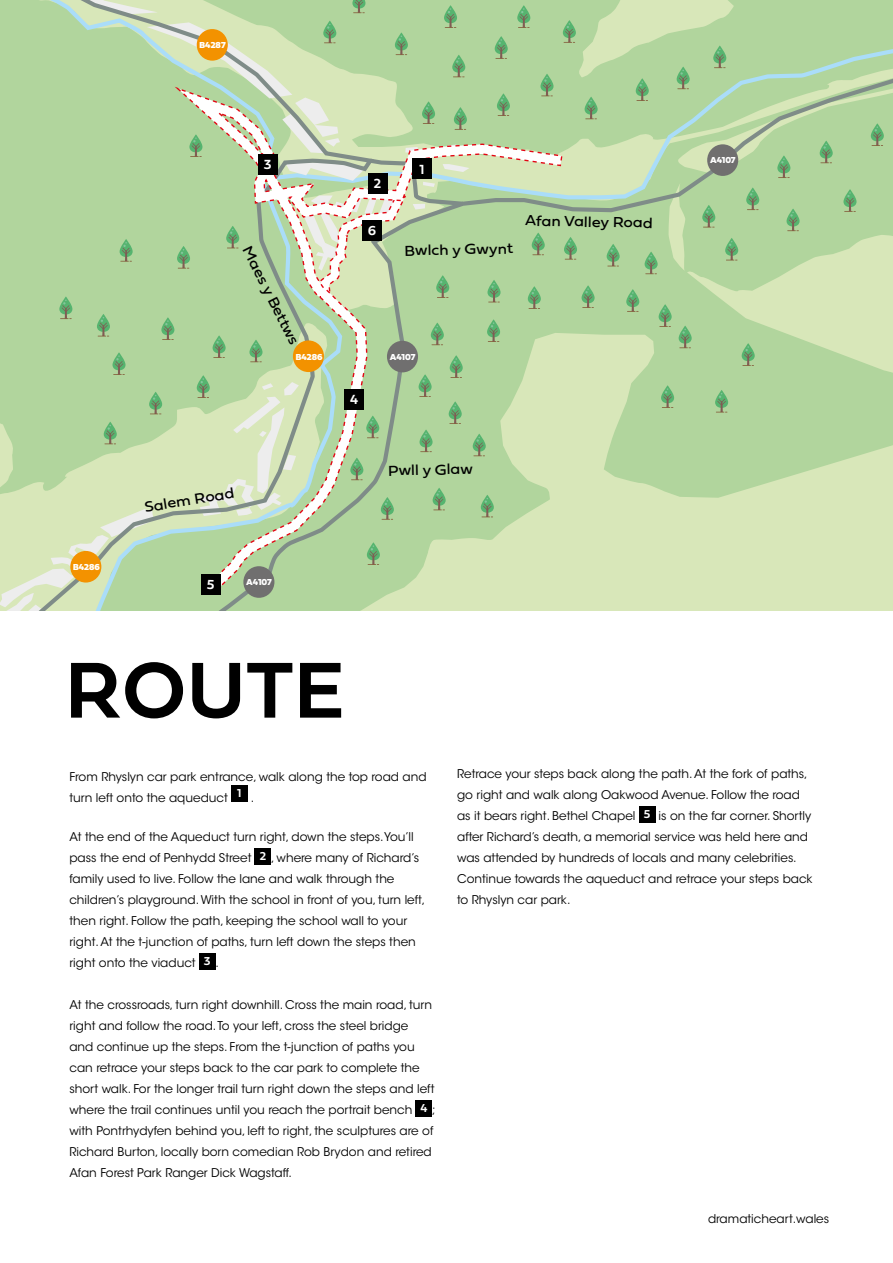
<style>
.page{position:relative;width:893px;height:1263px;background:#fff}
.page>*{position:absolute;margin:0;border:0;box-sizing:border-box;transform-origin:0 0}
.t1{font:82.5px "Fieldwork Geo Demibold";letter-spacing:.01em;color:#000}
.t2{font:15.15px "Fieldwork Geo Regular";color:#000;scale:1.07 1}
.t3{font:13.8px "Fieldwork Geo Demibold";color:#fff}
.t4{font:12px/21px "ITC Avant Garde Std";color:#000}
.t5{font:9px "Fieldwork Geo Black";color:#fff}
.s1{font-family:"Fieldwork Geo Demibold";color:#fff}
</style>
<div class="page">
<svg style="left:469px;top:0;width:424px;height:28px;background:#bbdaa4"></svg>
<svg style="left:469px;top:28px;width:424px;height:33px;background:#b6d7a2"></svg>
<svg style="left:377px;top:61px;width:516px;height:549px;background:#c1dca9"></svg>
<svg style="left:0;top:0;width:377px;height:610px;background:#bad8a5"></svg>
<div style="left:707px;top:144px;width:31px;height:32px;background:#706f6f;border-radius:50%"></div>
<div style="left:243px;top:566px;width:31px;height:32px;background:#706f6f;border-radius:50%"></div>
<div style="left:70px;top:551px;width:31px;height:31px;background:#f39200;border-radius:50%"></div>
<svg style="left:172px;top:85px;width:391px;height:506px;background:#bbd6a5"></svg>
<div style="left:344px;top:389px;width:20px;height:20px;background:#000"></div>
<div style="left:201px;top:574px;width:19px;height:20px;background:#000"></div>
<svg style="left:495px;top:36px;width:13px;height:23px"></svg>
<svg style="left:517px;top:5px;width:13px;height:23px"></svg>
<svg style="left:563px;top:20px;width:13px;height:23px"></svg>
<svg style="left:636px;top:78px;width:13px;height:23px"></svg>
<svg style="left:677px;top:67px;width:13px;height:22px"></svg>
<svg style="left:713px;top:46px;width:13px;height:22px"></svg>
<svg style="left:497px;top:93px;width:13px;height:23px"></svg>
<svg style="left:540px;top:74px;width:13px;height:23px"></svg>
<svg style="left:585px;top:97px;width:13px;height:22px"></svg>
<svg style="left:59px;top:296px;width:13px;height:23px"></svg>
<svg style="left:97px;top:314px;width:13px;height:23px"></svg>
<svg style="left:112px;top:352px;width:14px;height:23px"></svg>
<svg style="left:564px;top:237px;width:13px;height:23px"></svg>
<svg style="left:582px;top:285px;width:13px;height:23px"></svg>
<svg style="left:607px;top:244px;width:13px;height:23px"></svg>
<svg style="left:149px;top:392px;width:13px;height:23px"></svg>
<svg style="left:197px;top:375px;width:102px;height:141px;background:#d0e0bb"></svg>
<svg style="left:249px;top:340px;width:13px;height:22px"></svg>
<svg style="left:161px;top:317px;width:13px;height:23px"></svg>
<svg style="left:366px;top:416px;width:13px;height:22px"></svg>
<svg style="left:104px;top:422px;width:13px;height:22px"></svg>
<svg style="left:350px;top:458px;width:13px;height:22px"></svg>
<svg style="left:213px;top:335px;width:13px;height:23px"></svg>
<svg style="left:420px;top:429px;width:13px;height:23px"></svg>
<svg style="left:381px;top:497px;width:13px;height:23px"></svg>
<svg style="left:433px;top:488px;width:13px;height:22px"></svg>
<svg style="left:473px;top:434px;width:13px;height:22px"></svg>
<svg style="left:367px;top:542px;width:13px;height:23px"></svg>
<svg style="left:481px;top:495px;width:13px;height:22px"></svg>
<svg style="left:449px;top:401px;width:13px;height:23px"></svg>
<svg style="left:450px;top:355px;width:13px;height:23px"></svg>
<svg style="left:419px;top:374px;width:13px;height:23px"></svg>
<svg style="left:431px;top:323px;width:13px;height:22px"></svg>
<svg style="left:487px;top:319px;width:13px;height:23px"></svg>
<svg style="left:487px;top:280px;width:14px;height:23px"></svg>
<svg style="left:532px;top:233px;width:13px;height:22px"></svg>
<svg style="left:528px;top:286px;width:13px;height:23px"></svg>
<svg style="left:626px;top:289px;width:13px;height:23px"></svg>
<svg style="left:645px;top:252px;width:13px;height:22px"></svg>
<svg style="left:659px;top:304px;width:13px;height:23px"></svg>
<svg style="left:702px;top:205px;width:13px;height:23px"></svg>
<svg style="left:725px;top:238px;width:13px;height:23px"></svg>
<svg style="left:746px;top:187px;width:13px;height:23px"></svg>
<svg style="left:777px;top:155px;width:13px;height:23px"></svg>
<svg style="left:786px;top:209px;width:14px;height:22px"></svg>
<svg style="left:820px;top:141px;width:13px;height:22px"></svg>
<svg style="left:843px;top:189px;width:13px;height:23px"></svg>
<svg style="left:871px;top:123px;width:13px;height:23px"></svg>
<svg style="left:679px;top:326px;width:13px;height:22px"></svg>
<svg style="left:661px;top:385px;width:13px;height:23px"></svg>
<svg style="left:742px;top:343px;width:13px;height:23px"></svg>
<svg style="left:715px;top:390px;width:13px;height:23px"></svg>
<div style="left:231px;top:785px;width:16px;height:16px;background:#000"></div>
<div style="left:255px;top:848px;width:16px;height:16px;background:#000"></div>
<div style="left:199px;top:953px;width:16px;height:16px;background:#000"></div>
<div style="left:416px;top:1100px;width:16px;height:16px;background:#000"></div>
<div style="left:639px;top:806px;width:16px;height:16px;background:#000"></div>
<svg style="left:85px;top:0;width:384px;height:299px;background:#bbd4a7"></svg>
<p class="t5" style="left:200px;top:37px;width:28px">B4287</p>
<p class="t5" style="left:73px;top:559px;width:28px">B4286</p>
<p class="t3" style="left:264px;top:154px;width:9px">3</p>
<p class="t3" style="left:374px;top:172px;width:9px">2</p>
<p class="t3" style="left:419px;top:158px;width:6px">1</p>
<p class="t2" style="left:257px;top:242px;width:103px;rotate:63deg">Maes y Bettws</p>
<p class="t2" style="left:404px;top:238px;width:103px;rotate:-1deg">Bwlch y Gwynt</p>
<p class="t5" style="left:296px;top:348px;width:28px">B4286</p>
<p class="t5" style="left:390px;top:349px;width:27px">A4107</p>
<p class="t2" style="left:525px;top:209px;width:121px;rotate:1deg">Afan Valley Road</p>
<p class="t3" style="left:350px;top:388px;width:10px">4</p>
<p class="t2" style="left:143px;top:495px;width:86px;rotate:-9deg">Salem Road</p>
<p class="t2" style="left:388px;top:459px;width:81px;rotate:-1deg">Pwll y Glaw</p>
<p class="t5" style="left:246px;top:574px;width:27px">A4107</p>
<h1 class="t1" style="left:65px;top:625px;width:280px">ROUTE</h1>
<p class="t5" style="left:710px;top:152px;width:27px">A4107</p>
<p class="t4" style="left:69px;top:766px;width:359px">From Rhyslyn car park entrance, walk along the top road and turn left onto the aqueduct <sup>1</sup> .</p>
<p class="t4" style="left:69px;top:826px;width:357px">At the end of the Aqueduct turn right, down the steps. You’ll pass the end of Penhydd Street <span class="s1">2</span> , where many of Richard’s family used to live. Follow the lane and walk through the children’s playground. With the school in front of you, turn left, then right. Follow the path, keeping the school wall to your right. At the t-junction of paths, turn left down the steps then right onto the viaduct <span class="s1">3</span> .</p>
<p class="t4" style="left:69px;top:994px;width:367px">At the crossroads, turn right downhill. Cross the main road, turn right and follow the road. To your left, cross the steel bridge and continue up the steps. From the t-junction of paths you can retrace your steps back to the car park to complete the short walk. For the longer trail turn right down the steps and left where the trail continues until you reach the portrait bench <span class="s1">4</span> ; with Pontrhydyfen behind you, left to right, the sculptures are of Richard Burton, locally born comedian Rob Brydon and retired Afan Forest Park Ranger Dick Wagstaff.</p>
<p class="t4" style="left:457px;top:763px;width:357px">Retrace your steps back along the path. At the fork of paths, go right and walk along Oakwood Avenue. Follow the road as it bears right. Bethel Chapel <span class="s1">5</span> is on the far corner. Shortly after Richard’s death, a memorial service was held here and was attended by hundreds of locals and many celebrities.<br>Continue towards the aqueduct and retrace your steps back to Rhyslyn car park.</p>
<p class="t4" style="left:708px;top:1208px;width:123px">dramaticheart.wales</p>
</div>
